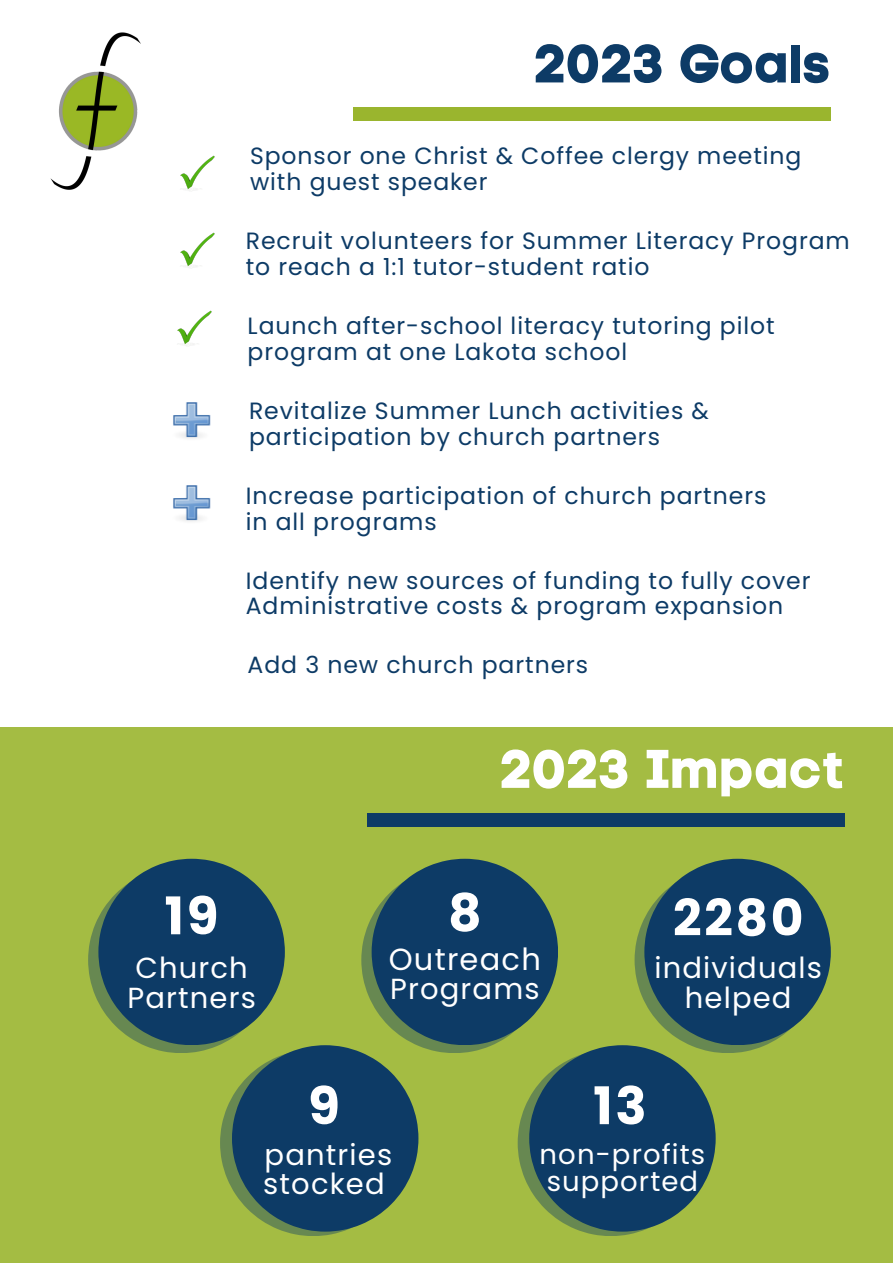
<style>
.page{position:relative;width:893px;height:1264px;background:#fff}
.page>*{position:absolute;margin:0;border:0;box-sizing:border-box;transform-origin:0 0}
.t1{font:54px "Code Pro Bold LC";color:#fff}
.t2{font:54px "Code Pro Bold LC";color:#0d3b66}
.t3{font:700 51.9px "Poppins";color:#fff}
.t4{font:700 50.4px "Poppins";color:#fff}
.t5{font:30.45px "Poppins";letter-spacing:.04em;color:#fff}
.t6{font:28.95px/29.2px "Poppins";letter-spacing:.04em;color:#fff}
.t7{font:27.45px/27px "Poppins";letter-spacing:.04em;color:#fff}
.t8{font:23.55px/25.8px "Poppins";letter-spacing:.04em;color:#0d3b66}
</style>
<div class="page">
<div style="left:353px;top:107px;width:477px;height:13px;background:#9ab52e"></div>
<div style="left:0;top:727px;width:892px;height:535px;background:#a4bc43"></div>
<img style="left:180px;top:155px;width:35px;height:36px">
<img style="left:180px;top:232px;width:35px;height:36px">
<img style="left:177px;top:310px;width:35px;height:36px">
<img style="left:173px;top:402px;width:38px;height:37px">
<img style="left:173px;top:485px;width:38px;height:37px">
<div style="left:367px;top:812px;width:478px;height:14px;background:#0d3b66"></div>
<svg style="left:88px;top:858px;width:742px;height:378px"></svg>
<img style="left:50px;top:32px;width:91px;height:158px">
<p class="t2" style="left:535px;top:31px;width:297px">2023 Goals</p>
<p class="t8" style="left:250px;top:143px;width:553px">Sponsor one Christ &amp; Coffee clergy meeting with guest speaker</p>
<p class="t8" style="left:246px;top:228px;width:605px">Recruit volunteers for Summer Literacy Program</p>
<p class="t8" style="left:246px;top:254px;width:405px">to reach a 1:1 tutor-student ratio</p>
<p class="t8" style="left:247px;top:313px;width:528px">Launch after-school literacy tutoring pilot</p>
<p class="t8" style="left:247px;top:338px;width:381px">program at one Lakota school</p>
<p class="t8" style="left:249px;top:397px;width:461px">Revitalize Summer Lunch activities &amp; participation by church partners</p>
<p class="t8" style="left:246px;top:482px;width:522px">Increase participation of church partners</p>
<p class="t8" style="left:246px;top:508px;width:192px">in all programs</p>
<p class="t8" style="left:246px;top:567px;width:566px">Identify new sources of funding to fully cover<br>Administrative costs &amp; program expansion</p>
<p class="t8" style="left:247px;top:652px;width:342px">Add 3 new church partners</p>
<p class="t1" style="left:501px;top:736px;width:345px">2023 Impact</p>
<p class="t3" style="left:164px;top:879px;width:55px">19</p>
<p class="t6" style="left:127px;top:953px;width:130px">Church<br>Partners</p>
<p class="t3" style="left:448px;top:876px;width:35px">8</p>
<p class="t5" style="left:389px;top:938px;width:154px">Outreach</p>
<p class="t6" style="left:390px;top:974px;width:151px">Programs</p>
<p class="t4" style="left:672px;top:882px;width:132px">2280</p>
<p class="t6" style="left:654px;top:953px;width:169px;text-align:center">individuals helped</p>
<p class="t3" style="left:308px;top:1069px;width:33px">9</p>
<p class="t6" style="left:263px;top:1139px;width:130px">pantries stocked</p>
<p class="t3" style="left:593px;top:1069px;width:55px">13</p>
<p class="t7" style="left:539px;top:1140px;width:167px">non-profits supported</p>
</div>
